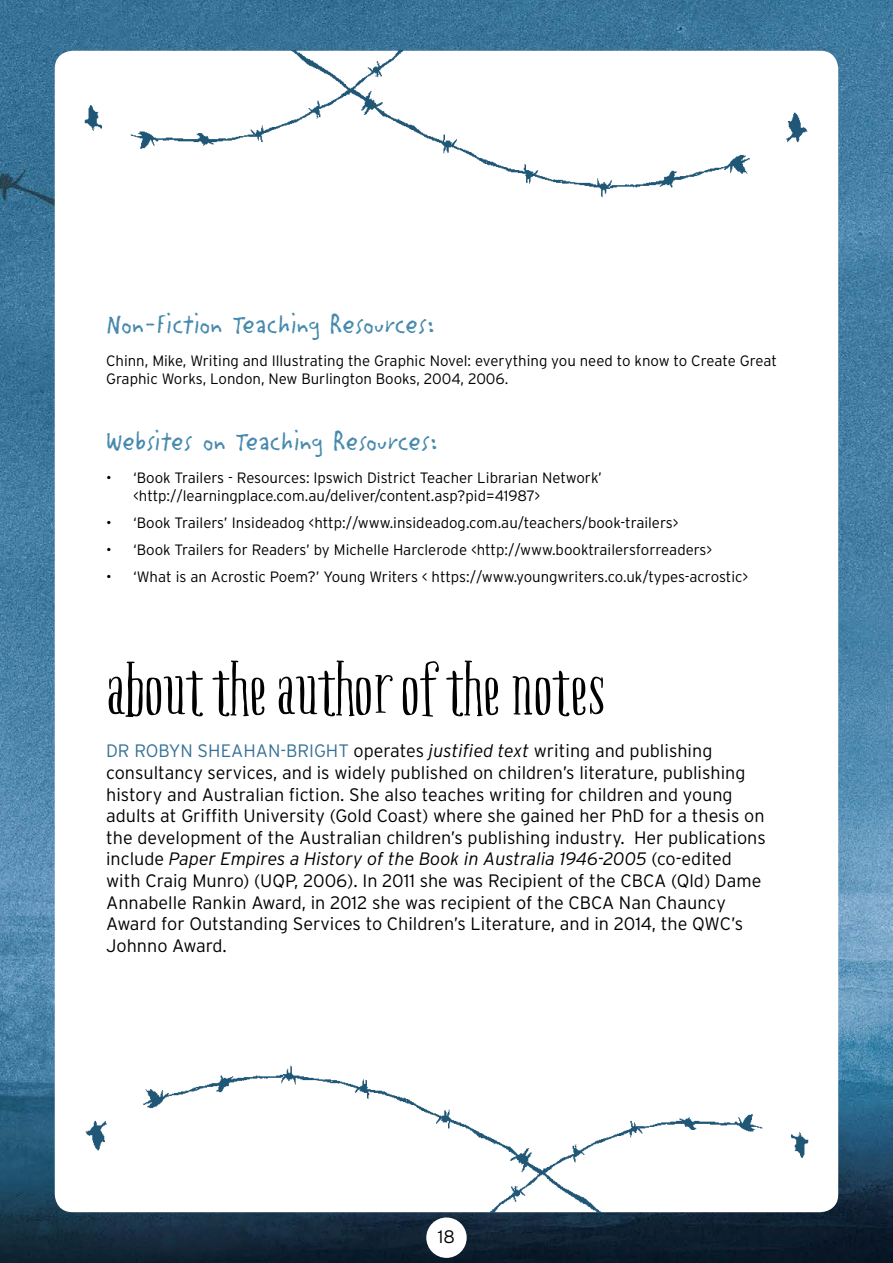
<style>
.page{position:relative;width:893px;height:1263px;background:#fff}
.page>*{position:absolute;margin:0;border:0;box-sizing:border-box;transform-origin:0 0}
.t1{font:72px "Boho Serif";color:#000}
.t2{font:30px "Litterbox ICG";color:#478aae}
.t3{font:300 18px/21.6px "Interstate";color:#000}
.t4{font:300 15px/18px "Interstate";color:#000}
.s1{color:#377295}
.s2{font-style:italic}
</style>
<div class="page">
<img style="left:0;top:0;width:893px;height:1263px">
<div style="left:55px;top:51px;width:783px;height:1161px;background:#fff;border-radius:18px"></div>
<div style="left:426px;top:1217px;width:41px;height:41px;background:#fff;border-radius:50%"></div>
<img style="left:54px;top:1063px;width:784px;height:149px">
<img style="left:54px;top:51px;width:784px;height:149px">
<h2 class="t2" style="left:106px;top:304px;width:330px">Non-Fiction Teaching Resources:</h2>
<p class="t4" style="left:106px;top:352px;width:672px">Chinn, Mike, Writing and Illustrating the Graphic Novel: everything you need to know to Create Great<br>Graphic Works, London, New Burlington Books, 2004, 2006.</p>
<h2 class="t2" style="left:106px;top:421px;width:333px">Websites on Teaching Resources:</h2>
<p class="t4" style="left:133px;top:469px;width:470px;text-indent:-27px">• ‘Book Trailers - Resources: Ipswich District Teacher Librarian Network’ &lt;http://learningplace.com.au/deliver/content.asp?pid=41987&gt;</p>
<p class="t4" style="left:106px;top:514px;width:574px">• ‘Book Trailers’ Insideadog &lt;http://www.insideadog.com.au/teachers/book-trailers&gt;</p>
<p class="t4" style="left:106px;top:541px;width:608px">• ‘Book Trailers for Readers’ by Michelle Harclerode &lt;http://www.booktrailersforreaders&gt;</p>
<p class="t4" style="left:106px;top:568px;width:644px">• ‘What is an Acrostic Poem?’ Young Writers &lt; https://www.youngwriters.co.uk/types-acrostic&gt;</p>
<h1 class="t1" style="left:106px;top:647px;width:501px">about the author of the notes</h1>
<p class="t3" style="left:106px;top:740px;width:661px"><span class="s1">DR ROBYN SHEAHAN-BRIGHT</span> operates <span class="s2">justified text</span> writing and publishing consultancy services, and is widely published on children’s literature, publishing history and Australian fiction. She also teaches writing for children and young adults at Griffith University (Gold Coast) where she gained her PhD for a thesis on the development of the Australian children’s publishing industry. Her publications include <span class="s2">Paper Empires a History of the Book in Australia 1946-2005</span> (co-edited with Craig Munro) (UQP, 2006). In 2011 she was Recipient of the CBCA (Qld) Dame Annabelle Rankin Award, in 2012 she was recipient of the CBCA Nan Chauncy Award for Outstanding Services to Children’s Literature, and in 2014, the QWC’s Johnno Award.</p>
<p class="t3" style="left:438px;top:1226px;width:19px">18</p>
</div>
